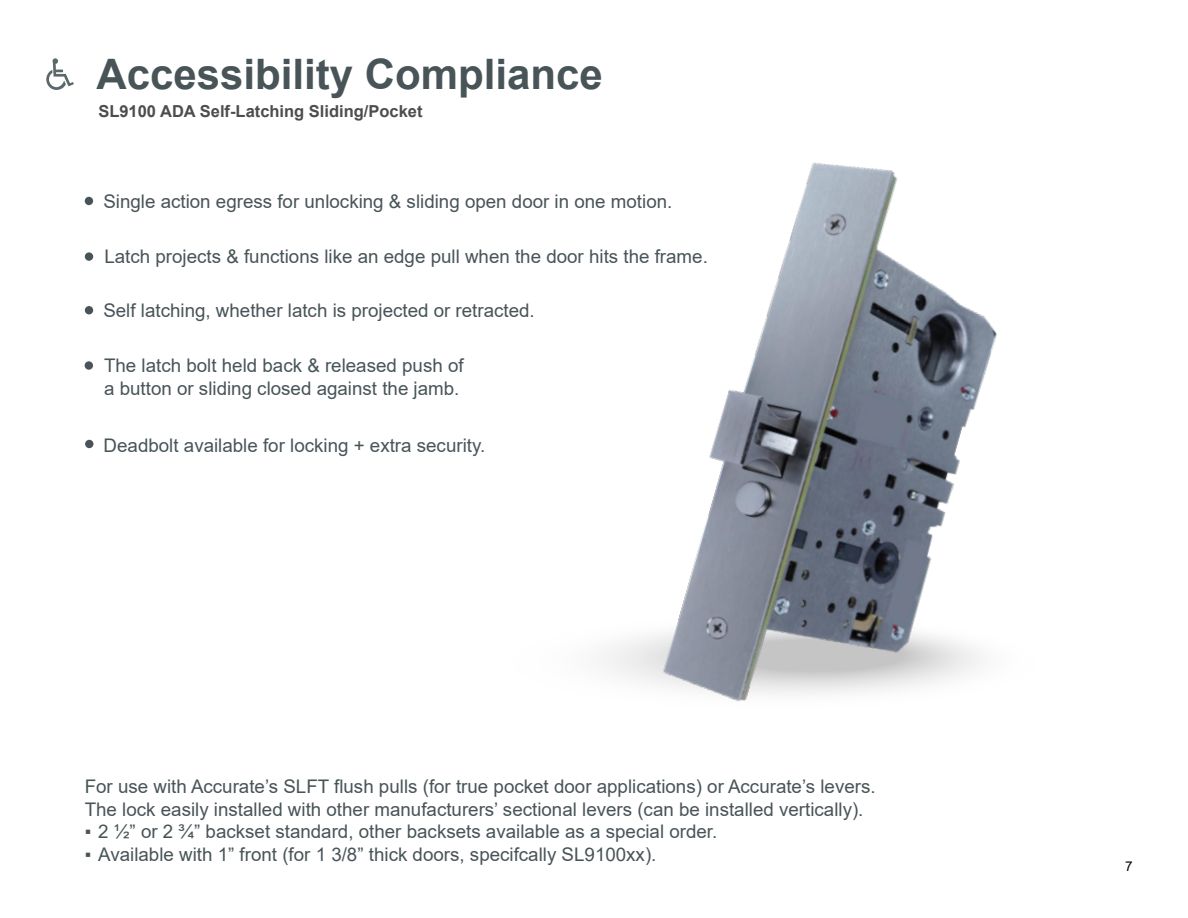
<style>
.page{position:relative;width:1188px;height:918px;background:#fff}
.page>*{position:absolute;margin:0;border:0;box-sizing:border-box;transform-origin:0 0}
.t1{font:700 42px "Arial";color:#485458}
.t2{font:18.75px/22.5px "Arial";color:#485458}
.t3{font:700 16.5px "Arial";color:#4d4d4d}
.t4{font:13.5px "Arial";color:#000}
</style>
<div class="page">
<img style="left:603px;top:162px;width:394px;height:540px">
<svg style="left:46px;top:58px;width:28px;height:32px"></svg>
<div style="left:85px;top:197px;width:8px;height:8px;background:#485458;border-radius:50%"></div>
<div style="left:85px;top:252px;width:8px;height:9px;background:#485458;border-radius:50%"></div>
<div style="left:85px;top:306px;width:8px;height:8px;background:#485458;border-radius:50%"></div>
<div style="left:85px;top:361px;width:8px;height:9px;background:#485458;border-radius:50%"></div>
<div style="left:85px;top:440px;width:8px;height:8px;background:#485458;border-radius:50%"></div>
<h1 class="t1" style="left:96px;top:45px;width:508px">Accessibility Compliance</h1>
<p class="t3" style="left:98px;top:100px;width:326px">SL9100 ADA Self-Latching Sliding/Pocket</p>
<p class="t2" style="left:103px;top:190px;width:571px">Single action egress for unlocking &amp; sliding open door in one motion.</p>
<p class="t2" style="left:104px;top:245px;width:605px">Latch projects &amp; functions like an edge pull when the door hits the frame.</p>
<p class="t2" style="left:103px;top:299px;width:433px">Self latching, whether latch is projected or retracted.</p>
<p class="t2" style="left:104px;top:354px;width:361px">The latch bolt held back &amp; released push of a button or sliding closed against the jamb.</p>
<p class="t2" style="left:104px;top:434px;width:383px">Deadbolt available for locking + extra security.</p>
<p class="t2" style="left:85px;top:775px;width:792px">For use with Accurate’s SLFT flush pulls (for true pocket door applications) or Accurate’s levers.<br>The lock easily installed with other manufacturers’ sectional levers (can be installed vertically).</p>
<p class="t2" style="left:85px;top:820px;width:634px">▪ 2 ½” or 2 ¾” backset standard, other backsets available as a special order.</p>
<p class="t2" style="left:85px;top:843px;width:573px">▪ Available with 1” front (for 1 3/8” thick doors, specifcally SL9100xx).</p>
<p class="t4" style="left:1125px;top:857px;width:9px">7</p>
</div>
